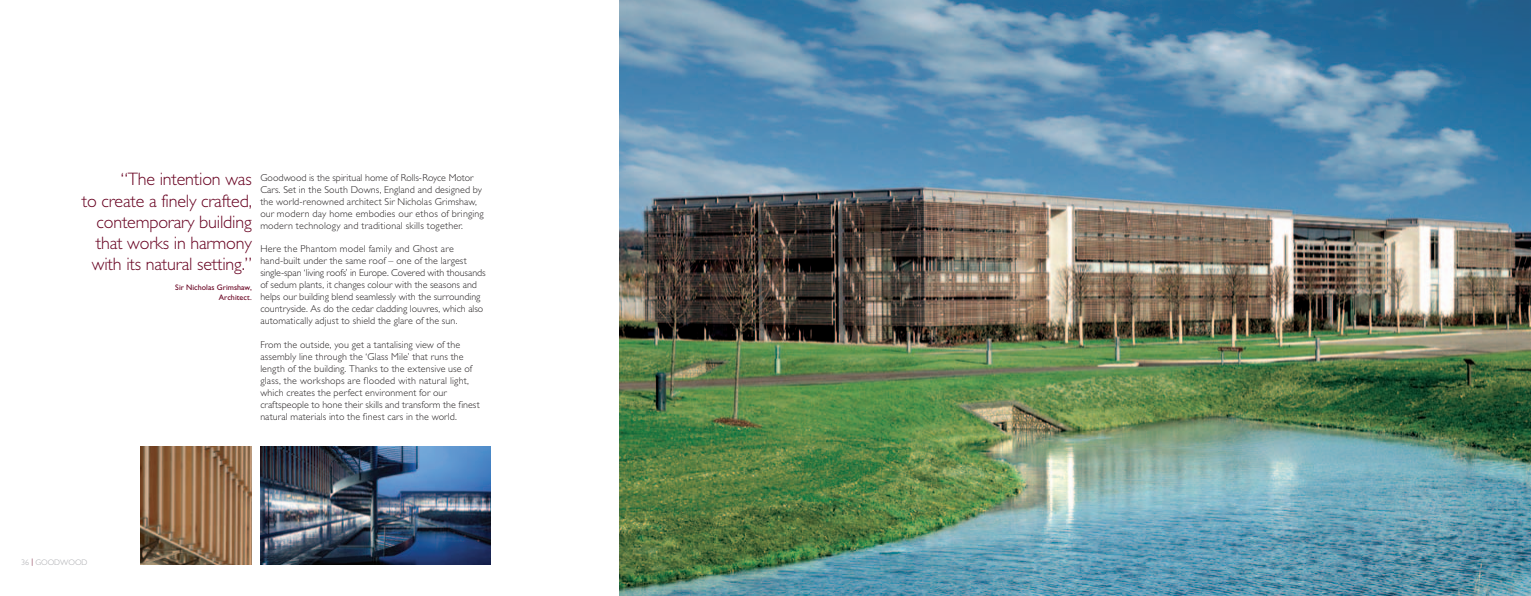
<style>
.page{position:relative;width:1531px;height:596px;background:#fff}
.page>*{position:absolute;margin:0;border:0;box-sizing:border-box;transform-origin:0 0}
.t1{font:300 18px/21px "Gill Alt One";letter-spacing:-.01em;color:#670020;text-align:right}
.t2{font:300 10px/12px "Gill Alt One";letter-spacing:.01em;color:#231f20}
.t3{font:8px/10px "Gill Alt One";letter-spacing:.01em;color:#670020;text-align:right}
.t4{font:300 8px "Gill Alt One";color:#a8a9ad}
.s1{color:#670020}
</style>
<div class="page">
<img style="left:619px;top:0;width:912px;height:595px">
<img style="left:141px;top:446px;width:111px;height:118px">
<img style="left:260px;top:446px;width:231px;height:118px">
<h1 class="t1" style="left:82px;top:169px;width:172px">“The intention was<br>to create a finely crafted, contemporary building that works in harmony with its natural setting.”</h1>
<p class="t3" style="left:175px;top:282px;width:78px">Sir Nicholas Grimshaw,<br>Architect.</p>
<p class="t2" style="left:260px;top:171px;width:225px">Goodwood is the spiritual home of Rolls-Royce Motor Cars. Set in the South Downs, England and designed by the world-renowned architect Sir N icholas Grimshaw, our modern day home embodies our ethos of bringing modern technology and traditional skills together.</p>
<p class="t2" style="left:260px;top:243px;width:227px">H ere the Phantom model family and Ghost are hand-built under the same roof – one of the largest single-span ‘living roofs’ in Europe. Covered with thousands of sedum plants, it changes colour with the seasons and helps our building blend seamlessly with the surrounding countryside. As do the cedar cladding louvres, which also automatically adjust to shield the glare of the sun.</p>
<p class="t2" style="left:260px;top:338px;width:221px">From the outside, you get a tantalising view of the assembly line through the ‘Glass Mile’ that runs the length of the building. Thanks to the extensive use of glass, the workshops are flooded with natural light, which creates the perfect environment for our craftspeople to hone their skills and transform the finest natural materials into the finest cars in the world.</p>
<p class="t4" style="left:21px;top:557px;width:22px">36<span class="s1">|</span>Goodwood</p>
</div>
